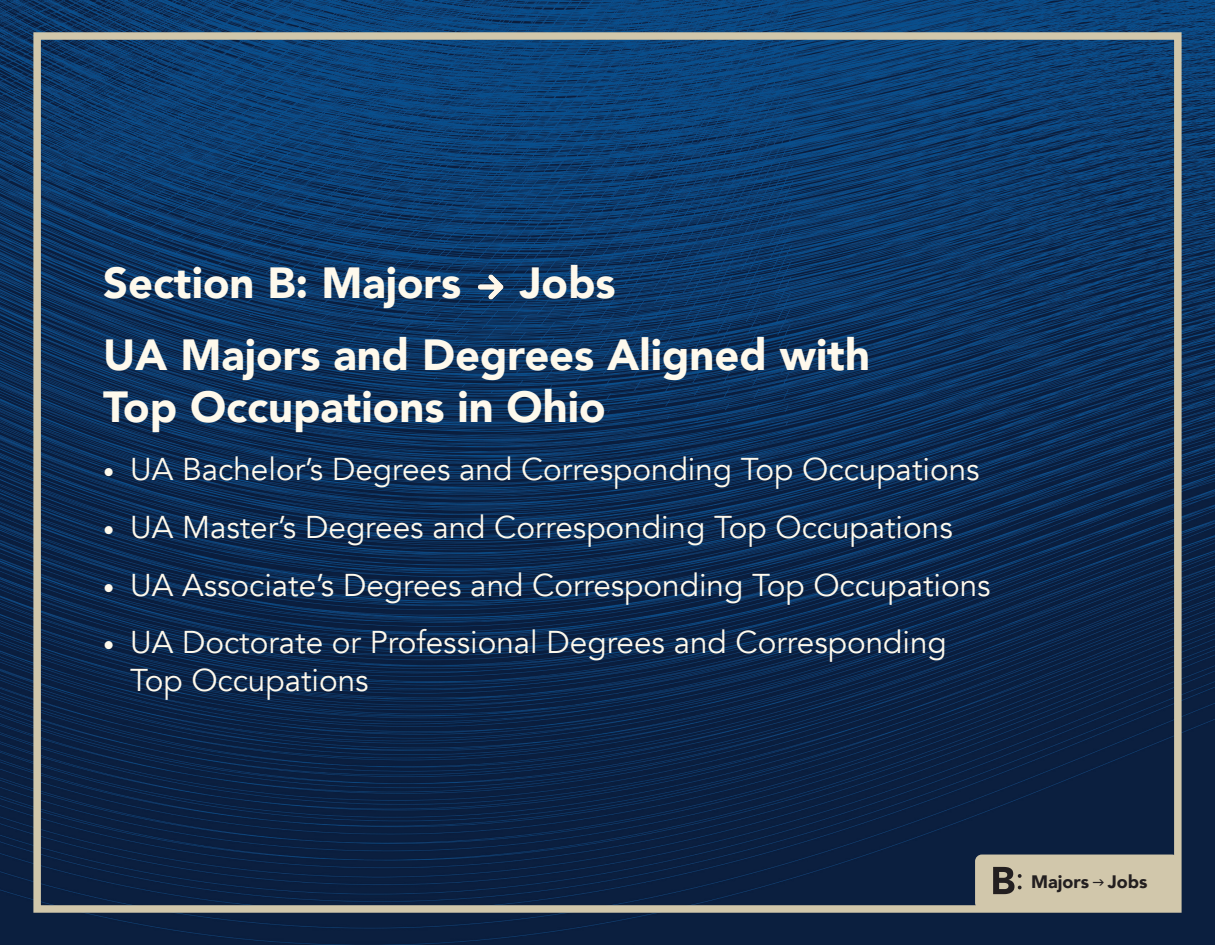
<style>
.page{position:relative;width:1215px;height:945px;background:#fff}
.page>*{position:absolute;margin:0;border:0;box-sizing:border-box;transform-origin:0 0}
.t1{font:900 43.5px/52.2px "Avenir";color:#fef9ec}
.t2{font:31.5px/37.5px "Avenir";color:#fef9ec}
.t3{font:900 18px "Avenir";color:#231f20}
.s1{font-size:22.5px}
</style>
<div class="page">
<img style="left:0;top:0;width:1215px;height:945px">
<div style="left:975px;top:855px;width:204px;height:54px;background:#d1c7ab;border-radius:7px"></div>
<div style="left:33px;top:32px;width:1149px;height:881px;border:8px solid #d1c7ab"></div>
<img style="left:474px;top:269px;width:34px;height:35px">
<svg style="left:993px;top:867px;width:29px;height:27px"></svg>
<p class="t1" style="left:103px;top:255px;width:360px">Section B: Majors</p>
<p class="t1" style="left:520px;top:255px;width:97px">Jobs</p>
<p class="t1" style="left:103px;top:328px;width:768px">UA Majors and Degrees Aligned with<br>Top Occupations in Ohio</p>
<p class="t2" style="left:103px;top:451px;width:878px"><span class="s1">•</span> UA Bachelor’s Degrees and Corresponding Top Occupations</p>
<p class="t2" style="left:103px;top:509px;width:851px"><span class="s1">•</span> UA Master’s Degrees and Corresponding Top Occupations</p>
<p class="t2" style="left:103px;top:567px;width:889px"><span class="s1">•</span> UA Associate’s Degrees and Corresponding Top Occupations</p>
<p class="t2" style="left:130px;top:624px;width:818px;text-indent:-27px"><span class="s1">•</span> UA Doctorate or Professional Degrees and Corresponding<br>Top Occupations</p>
<p class="t3" style="left:1031px;top:866px;width:118px">Majors Jobs</p>
</div>
